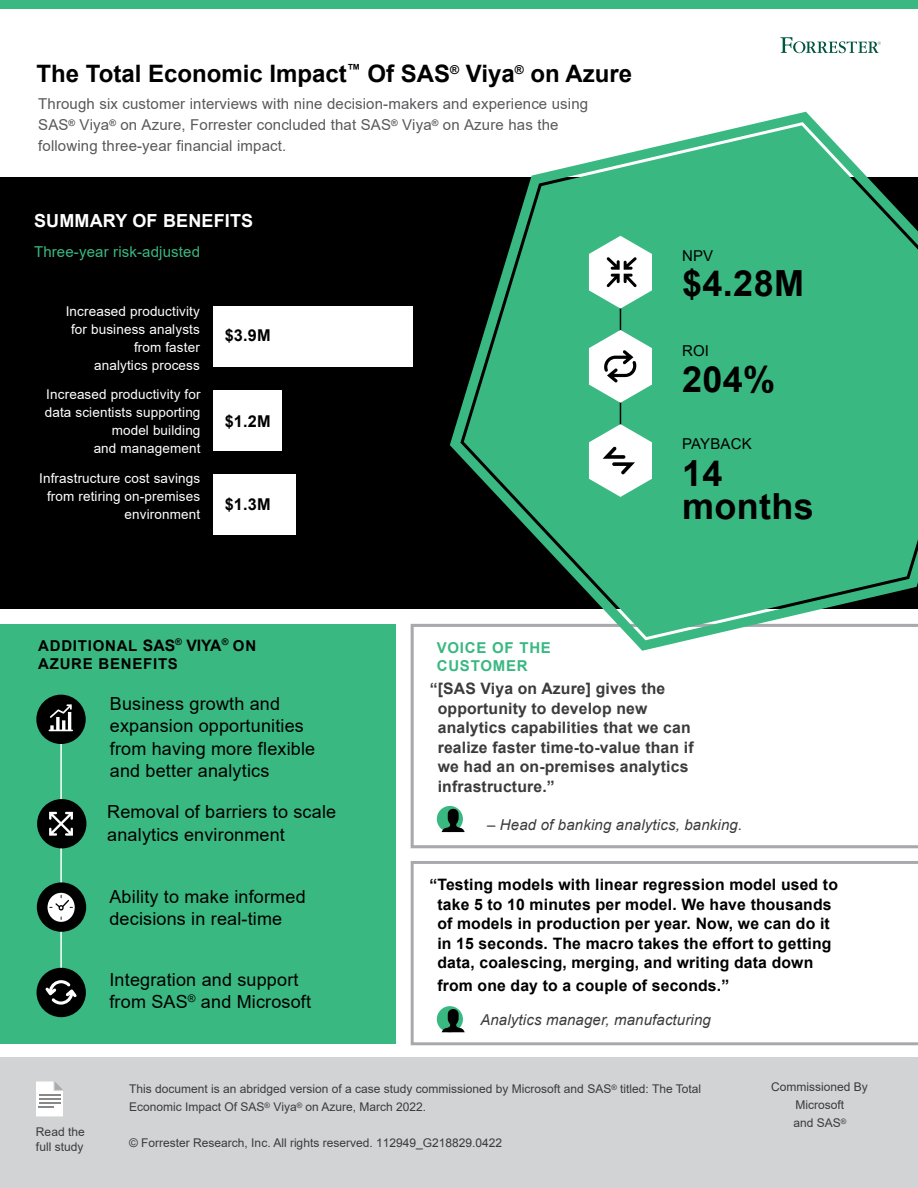
<style>
.page{position:relative;width:918px;height:1188px;background:#fff}
.page>*{position:absolute;margin:0;border:0;box-sizing:border-box;transform-origin:0 0}
.t1{font:700 36px/33px "Arial";letter-spacing:.01em;color:#000}
.t2{font:700 24px "Arial";color:#000}
.t3{font:18px/22.5px "Arial";letter-spacing:.01em;color:#000}
.t4{font:700 18px "Arial";letter-spacing:.01em;color:#fff}
.t5{font:700 16.35px "Arial";color:#000}
.t6{font:700 15.75px/19.5px "Arial";letter-spacing:.01em;color:#000}
.t7{font:700 15.75px/19.5px "Arial";letter-spacing:.01em;color:#3b3b3c}
.t8{font:15px/21px "Arial";letter-spacing:.01em;color:#58595b}
.t9{font:italic 15px "Arial";letter-spacing:.01em;color:#3b3b3c}
.t10{font:700 15px/18px "Arial";letter-spacing:.05em;color:#000}
.t11{font:15px "Arial";letter-spacing:.01em;color:#39b881}
.t12{font:700 15px/18px "Arial";letter-spacing:.05em;color:#39b881}
.t13{font:15px "Arial";letter-spacing:.01em;color:#000}
.t14{font:13.5px/18px "Arial";letter-spacing:.01em;color:#fff;text-align:right}
.t15{font:12px/17.7px "Arial";color:#3b3b3c}
.s1{font-size:15.75px}
.s2{font-style:inherit}
</style>
<div class="page">
<div style="left:0;top:1058px;width:918px;height:130px;background:#d1d3d4"></div>
<div style="left:0;top:0;width:918px;height:9px;background:#39b881"></div>
<svg style="left:780px;top:37px;width:101px;height:17px"></svg>
<svg style="left:36px;top:1081px;width:27px;height:35px"></svg>
<div style="left:0;top:177px;width:918px;height:432px;background:#000"></div>
<div style="left:213px;top:306px;width:200px;height:61px;background:#fff"></div>
<div style="left:213px;top:390px;width:69px;height:61px;background:#fff"></div>
<div style="left:213px;top:474px;width:83px;height:61px;background:#fff"></div>
<svg style="left:411px;top:624px;width:507px;height:224px"></svg>
<div style="left:0;top:624px;width:396px;height:420px;background:#39b881"></div>
<hr style="left:60px;top:703px;width:2px;height:309px;background:#fff">
<div style="left:37px;top:799px;width:49px;height:49px;background:#000;border-radius:50%"></div>
<div style="left:36px;top:695px;width:50px;height:49px;background:#000;border-radius:50%"></div>
<div style="left:37px;top:882px;width:49px;height:50px;background:#000;border-radius:50%"></div>
<div style="left:37px;top:968px;width:49px;height:49px;background:#000;border-radius:50%"></div>
<svg style="left:411px;top:861px;width:507px;height:184px"></svg>
<div style="left:437px;top:806px;width:26px;height:26px;background:#39b881;border-radius:50%"></div>
<svg style="left:442px;top:809px;width:23px;height:23px"></svg>
<div style="left:437px;top:1006px;width:26px;height:26px;background:#39b881;border-radius:50%"></div>
<svg style="left:442px;top:1009px;width:23px;height:23px"></svg>
<svg style="left:45px;top:980px;width:32px;height:25px"></svg>
<svg style="left:49px;top:812px;width:24px;height:24px"></svg>
<svg style="left:49px;top:704px;width:24px;height:27px"></svg>
<svg style="left:48px;top:893px;width:27px;height:29px"></svg>
<svg style="left:450px;top:112px;width:468px;height:539px;fill:#39b881"></svg>
<hr style="left:620px;top:270px;width:1px;height:204px;background:#000">
<svg style="left:589px;top:330px;width:63px;height:73px;background:#badacc"></svg>
<svg style="left:589px;top:236px;width:63px;height:73px;background:#bbdbcd"></svg>
<svg style="left:589px;top:424px;width:63px;height:73px;background:#c0e0d2"></svg>
<h2 class="t2" style="left:37px;top:57px;width:597px">The Total Economic Impact<sup>™</sup> Of SAS<sup>®</sup> Viya<sup>®</sup> on Azure</h2>
<p class="t8" style="left:38px;top:94px;width:552px">Through six customer interviews with nine decision-makers and experience using<br>SAS<sup>®</sup> Viya<sup>®</sup> on Azure, Forrester concluded that SAS<sup>®</sup> Viya<sup>®</sup> on Azure has the following three-year financial impact.</p>
<p class="t4" style="left:34px;top:208px;width:221px">SUMMARY OF BENEFITS</p>
<p class="t11" style="left:34px;top:241px;width:167px">Three-year risk-adjusted</p>
<p class="t14" style="left:66px;top:302px;width:136px">Increased productivity for business analysts from faster<br>analytics process</p>
<p class="t14" style="left:45px;top:385px;width:157px">Increased productivity for data scientists supporting model building<br>and management</p>
<p class="t14" style="left:39px;top:469px;width:163px">Infrastructure cost savings from retiring on-premises environment</p>
<p class="t5" style="left:225px;top:324px;width:47px">$3.9M</p>
<p class="t5" style="left:225px;top:409px;width:47px">$1.2M</p>
<p class="t5" style="left:225px;top:492px;width:47px">$1.3M</p>
<p class="t10" style="left:38px;top:636px;width:220px">ADDITIONAL <span class="s1">SAS</span><sup>®</sup> <span class="s1">VIYA</span><sup>®</sup> ON<br>AZURE BENEFITS</p>
<p class="t12" style="left:437px;top:639px;width:116px">VOICE OF THE<br>CUSTOMER</p>
<p class="t13" style="left:682px;top:246px;width:33px">NPV</p>
<h1 class="t1" style="left:682px;top:267px;width:123px">$4.28M</h1>
<p class="t13" style="left:682px;top:341px;width:28px">ROI</p>
<h1 class="t1" style="left:682px;top:363px;width:95px">204%</h1>
<p class="t13" style="left:682px;top:433px;width:71px">PAYBACK</p>
<h1 class="t1" style="left:682px;top:458px;width:133px">14 months</h1>
<p class="t15" style="left:36px;top:1124px;width:50px;line-height:15px">Read the full study</p>
<p class="t3" style="left:110px;top:692px;width:207px">Business growth and expansion opportunities from having more flexible and better analytics</p>
<p class="t3" style="left:107px;top:800px;width:230px">Removal of barriers to scale analytics environment</p>
<p class="t3" style="left:109px;top:885px;width:198px">Ability to make informed decisions in real-time</p>
<p class="t3" style="left:109px;top:968px;width:203px">Integration and support from SAS<sup>®</sup> and Microsoft</p>
<p class="t7" style="left:438px;top:679px;width:257px;text-indent:-8px">“[SAS Viya on Azure] gives the opportunity to develop new analytics capabilities that we can realize faster time-to-value than if we had an on-premises analytics infrastructure.”</p>
<p class="t9" style="left:487px;top:815px;width:257px">– Head of banking analytics, banking.</p>
<p class="t6" style="left:437px;top:875px;width:402px;text-indent:-8px">“Testing models with linear regression model used to take 5 to 10 minutes per model. We have thousands of models in production per year. Now, we can do it in 15 seconds. The macro takes the effort to getting data, coalescing, merging, and writing data down</p>
<p class="t6" style="left:437px;top:976px;width:293px">from one day to a couple of seconds.”</p>
<p class="t9" style="left:480px;top:1010px;width:232px">Analytics manager, manufacturing</p>
<p class="t15" style="left:129px;top:1080px;width:574px">This document is an abridged version of a case study commissioned by Microsoft and SAS<sup>®</sup> titled: The Total<br>Economic Impact Of SAS<sup>®</sup> Viya<sup>®</sup> on Azure, March 2022.</p>
<p class="t15" style="left:129px;top:1134px;width:375px">© Forrester Research, Inc. All rights reserved. <span class="s2">112949_G218829.0422</span></p>
<p class="t15" style="left:771px;top:1078px;width:98px;text-align:center">Commissioned By<br>Microsoft<br>and SAS<sup>®</sup></p>
</div>
